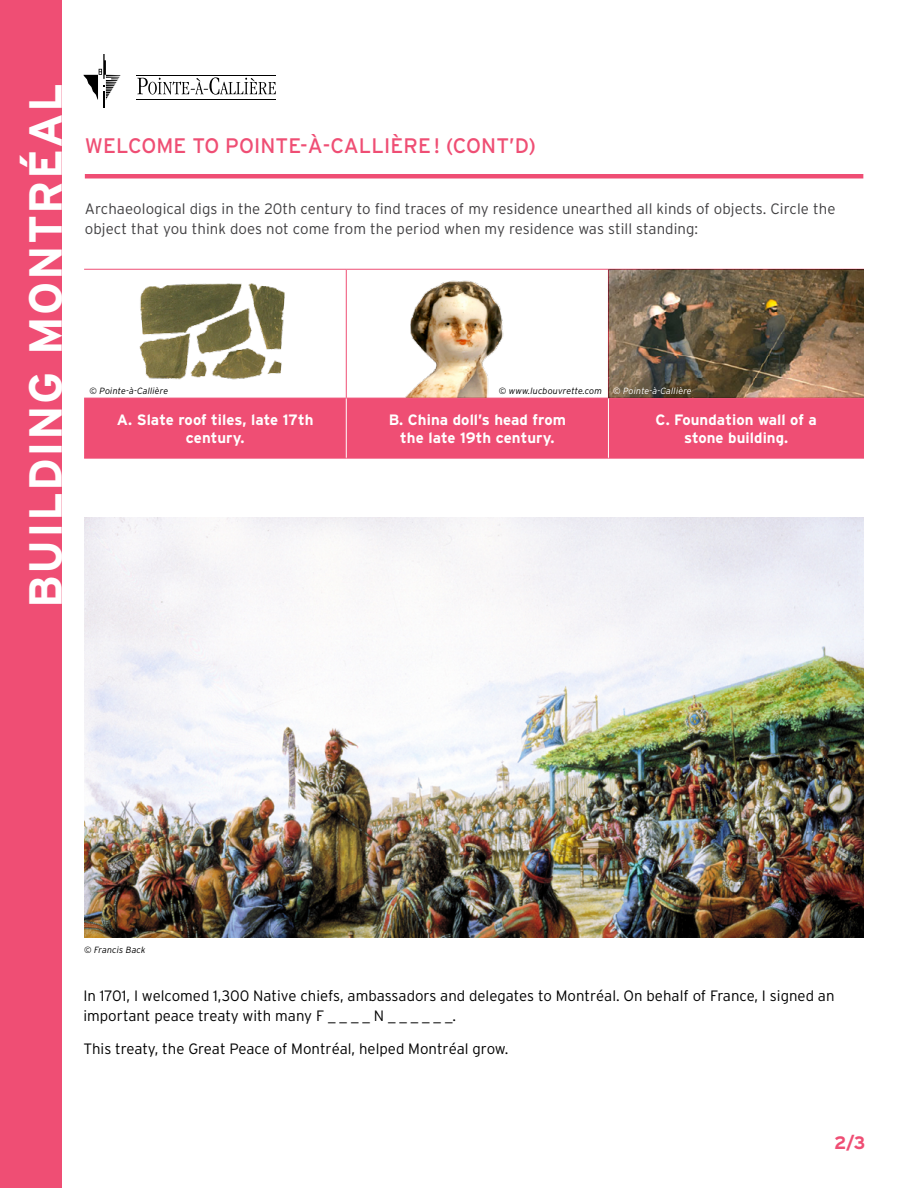
<style>
.page{position:relative;width:918px;height:1188px;background:#fff}
.page>*{position:absolute;margin:0;border:0;box-sizing:border-box;transform-origin:0 0}
.t1{font:700 46.35px "Interstate";letter-spacing:.03em;color:#fff}
.t2{font:21px "Interstate";letter-spacing:.005em;color:#ef4e74}
.t3{font:700 18px "Interstate";color:#ef4e74}
.t4{font:300 15px/19.5px "Interstate";color:#000}
.t5{font:300 15px/19.5px "Interstate";letter-spacing:.005em;color:#414042}
.t6{font:700 15px/18px "Interstate";letter-spacing:.005em;color:#fff;text-align:center}
.t7{font:italic 300 9px "Interstate";letter-spacing:.015em;color:#000}
.t8{font:italic 300 9px "Interstate";letter-spacing:.015em;color:#fff}
</style>
<div class="page">
<div style="left:0;top:0;width:61px;height:1188px;background:#ef4e74"></div>
<hr style="left:85px;top:174px;width:778px;height:4px;background:#ef4e74">
<img style="left:84px;top:518px;width:780px;height:420px">
<div style="left:84px;top:399px;width:780px;height:59px;background:#ef4e74"></div>
<hr style="left:84px;top:398px;width:262px;height:1px;background:#ef4e74">
<hr style="left:346px;top:398px;width:262px;height:1px;background:#ef4e74">
<hr style="left:608px;top:398px;width:256px;height:1px;background:#ef4e74">
<hr style="left:84px;top:458px;width:262px;height:1px;background:#ef4e74">
<hr style="left:346px;top:458px;width:262px;height:1px;background:#ef4e74">
<hr style="left:608px;top:458px;width:256px;height:1px;background:#ef4e74">
<hr style="left:346px;top:398px;width:1px;height:60px;background:#fff">
<hr style="left:608px;top:398px;width:1px;height:60px;background:#fff">
<hr style="left:84px;top:269px;width:262px;height:1px;background:#ef4e74">
<hr style="left:346px;top:269px;width:262px;height:1px;background:#ef4e74">
<hr style="left:346px;top:270px;width:1px;height:128px;background:#ef4e74">
<hr style="left:608px;top:269px;width:256px;height:1px;background:#ef4e74">
<hr style="left:608px;top:270px;width:1px;height:128px;background:#ef4e74">
<img style="left:139px;top:283px;width:146px;height:97px">
<img style="left:405px;top:280px;width:99px;height:117px">
<img style="left:609px;top:270px;width:255px;height:127px">
<svg style="left:137px;top:77px;width:139px;height:18px"></svg>
<hr style="left:137px;top:75px;width:139px;height:1px;background:#000">
<hr style="left:137px;top:99px;width:139px;height:1px;background:#000">
<svg style="left:83px;top:54px;width:37px;height:54px"></svg>
<h1 class="t1" style="left:20px;top:608px;width:527px;rotate:-90deg">BUILDING MONTRÉAL</h1>
<h2 class="t2" style="left:85px;top:134px;width:453px">WELCOME TO POINTE-À-CALLIÈRE! (CONT’D)</h2>
<p class="t5" style="left:85px;top:199px;width:752px">Archaeological digs in the 20th century to find traces of my residence unearthed all kinds of objects. Circle the object that you think does not come from the period when my residence was still standing:</p>
<p class="t7" style="left:89px;top:386px;width:80px">© Pointe-à-Callière</p>
<p class="t8" style="left:613px;top:386px;width:80px">© Pointe-à-Callière</p>
<p class="t7" style="left:499px;top:386px;width:105px">© www.lucbouvrette.com</p>
<p class="t6" style="left:117px;top:411px;width:198px">A. Slate roof tiles, late 17th century.</p>
<p class="t6" style="left:389px;top:411px;width:179px">B. China doll’s head from the late 19th century.</p>
<p class="t6" style="left:656px;top:411px;width:163px">C. Foundation wall of a stone building.</p>
<p class="t7" style="left:84px;top:945px;width:63px">© Francis Back</p>
<p class="t4" style="left:83px;top:986px;width:753px">In 1701, I welcomed 1,300 Native chiefs, ambassadors and delegates to Montréal. On behalf of France, I signed an important peace treaty with many F _ _ _ _ N _ _ _ _ _ _.</p>
<p class="t4" style="left:83px;top:1039px;width:426px">This treaty, the Great Peace of Montréal, helped Montréal grow.</p>
<p class="t3" style="left:834px;top:1132px;width:33px">2/3</p>
</div>
